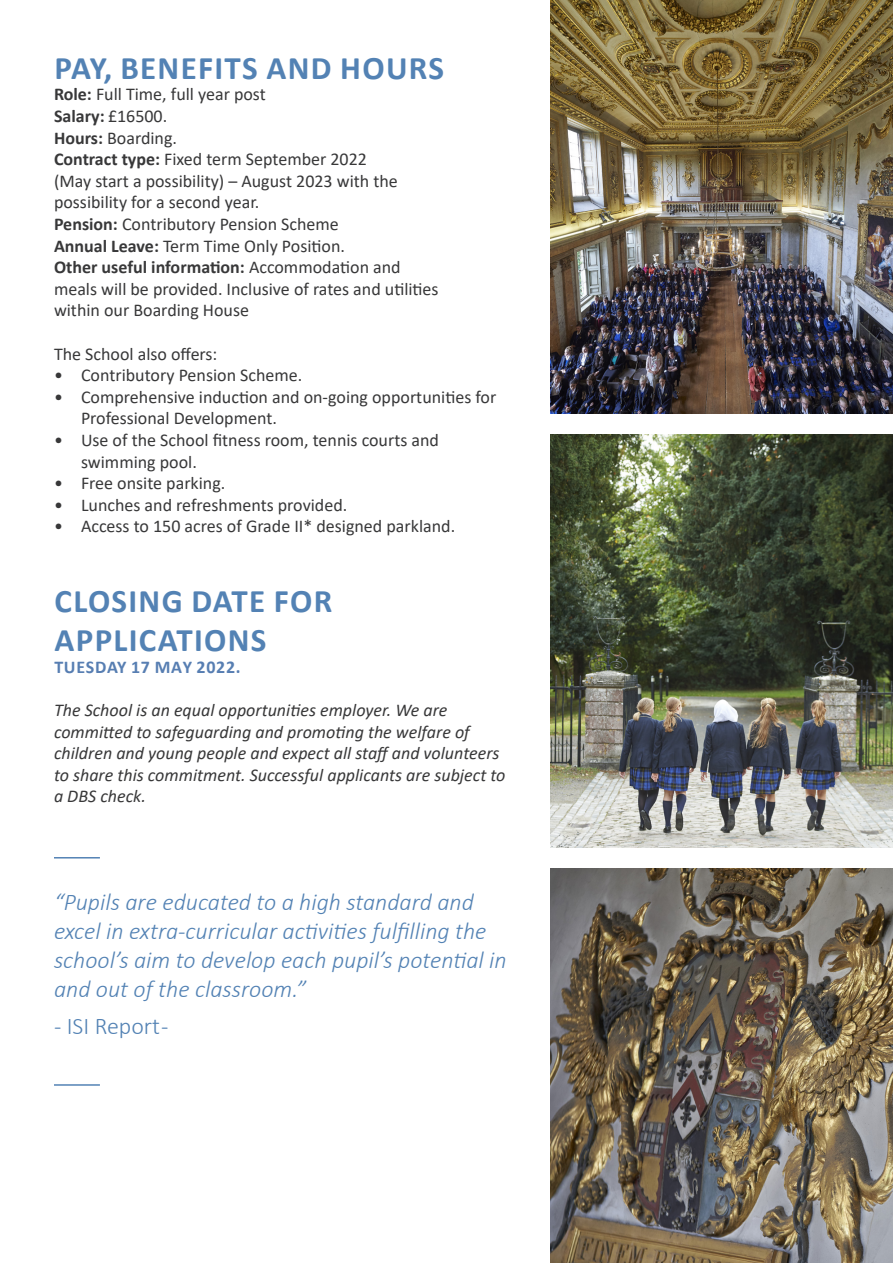
<style>
.page{position:relative;width:893px;height:1263px;background:#fff}
.page>*{position:absolute;margin:0;border:0;box-sizing:border-box;transform-origin:0 0}
.t1{font:700 33px/39.6px "Calibri";letter-spacing:.04em;color:#5382b4}
.t2{font:italic 300 24px/28.8px "Calibri";color:#5382b4}
.t3{font:300 24px "Calibri";color:#5382b4}
.t4{font:18px/21.6px "Calibri";color:#383839}
.t5{font:italic 18px/21.6px "Calibri";color:#383839}
.t6{font:700 18px "Calibri";letter-spacing:.04em;color:#577eb2}
.t7{font:700 18px "Calibri";color:#383839}
.s1{font-weight:700}
.s2{font-weight:400}
</style>
<div class="page">
<img style="left:551px;top:0;width:342px;height:413px">
<hr style="left:54px;top:857px;width:46px;height:1px;background:#5382b4">
<hr style="left:54px;top:1084px;width:46px;height:2px;background:#5382b4">
<img style="left:551px;top:434px;width:342px;height:414px">
<img style="left:551px;top:869px;width:342px;height:394px">
<p class="t1" style="left:55px;top:48px;width:391px">PAY, BENEFITS AND HOURS</p>
<p class="t4" style="left:54px;top:83px;width:213px"><span class="s1">Role:</span> Full Time, full year post</p>
<p class="t7" style="left:54px;top:103px;width:115px">Salary: <span class="s2">£16500.</span></p>
<p class="t4" style="left:54px;top:126px;width:125px"><span class="s1">Hours:</span> Boarding.</p>
<p class="t4" style="left:54px;top:148px;width:345px"><span class="s1">Contract type:</span> Fixed term September 2022 (May start a possibility) – August 2023 with the possibility for a second year.</p>
<p class="t4" style="left:54px;top:213px;width:286px"><span class="s1">Pension:</span> Contributory Pension Scheme</p>
<p class="t4" style="left:54px;top:234px;width:292px"><span class="s1">Annual Leave:</span> Term Time Only Position.</p>
<p class="t4" style="left:54px;top:256px;width:386px"><span class="s1">Other useful information:</span> Accommodation and meals will be provided. Inclusive of rates and utilities within our Boarding House</p>
<p class="t4" style="left:54px;top:342px;width:165px">The School also offers:</p>
<p class="t4" style="left:54px;top:364px;width:250px">• Contributory Pension Scheme.</p>
<p class="t4" style="left:81px;top:386px;width:417px;text-indent:-27px">• Comprehensive induction and on-going opportunities for<br>Professional Development.</p>
<p class="t4" style="left:81px;top:429px;width:360px;text-indent:-27px">• Use of the School fitness room, tennis courts and swimming pool.</p>
<p class="t4" style="left:54px;top:472px;width:173px">• Free onsite parking.</p>
<p class="t4" style="left:54px;top:494px;width:295px">• Lunches and refreshments provided.</p>
<p class="t4" style="left:54px;top:515px;width:403px">• Access to 150 acres of Grade II* designed parkland.</p>
<p class="t1" style="left:55px;top:580px;width:279px">CLOSING DATE FOR<br>APPLICATIONS</p>
<p class="t6" style="left:54px;top:654px;width:188px">TUESDAY 17 MAY 2022.</p>
<p class="t5" style="left:54px;top:698px;width:453px">The School is an equal opportunities employer. We are committed to safeguarding and promoting the welfare of children and young people and expect all staff and volunteers to share this commitment. Successful applicants are subject to a DBS check.</p>
<p class="t2" style="left:54px;top:888px;width:454px">“Pupils are educated to a high standard and excel in extra-curricular activities fulfilling the school’s aim to develop each pupil’s potential in and out of the classroom.”</p>
<p class="t3" style="left:54px;top:1011px;width:116px">- ISI Report -</p>
</div>
